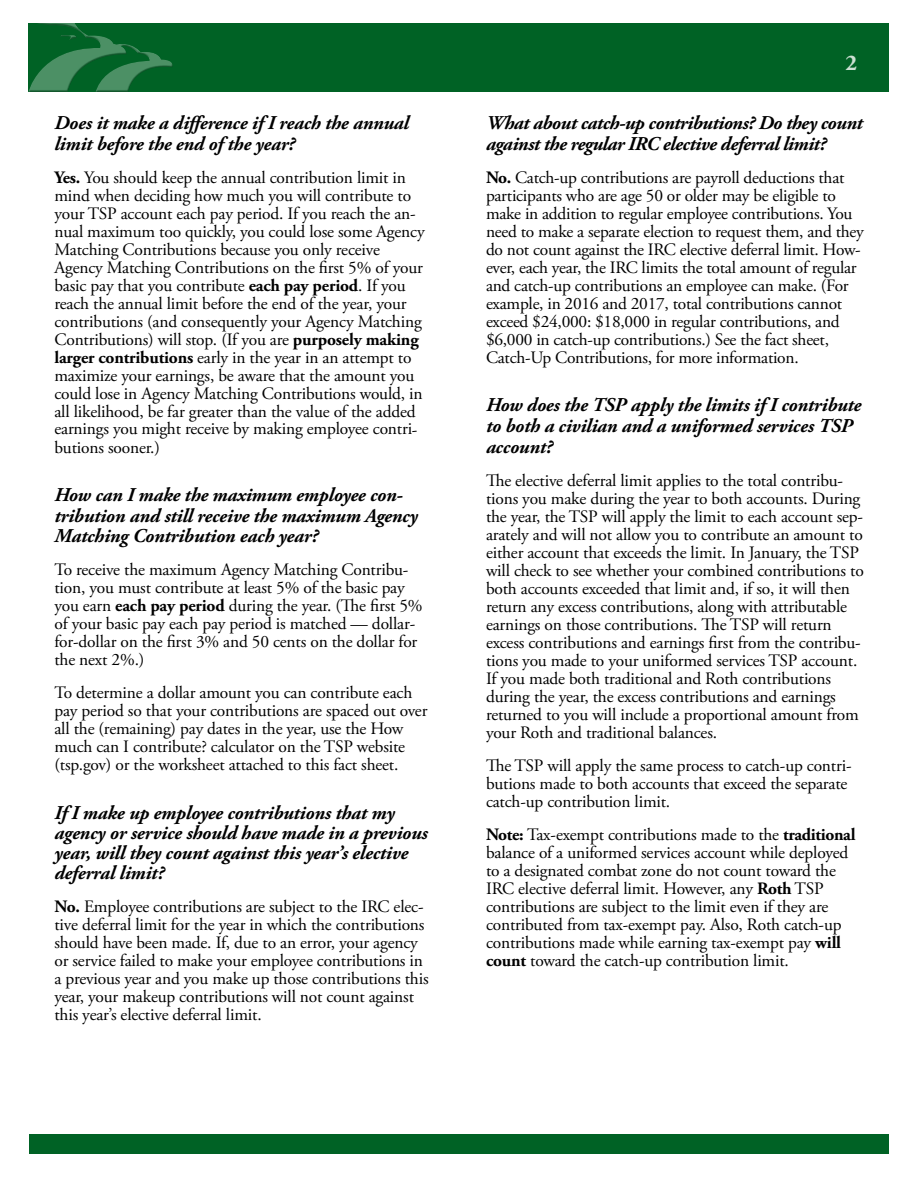
<style>
.page{position:relative;width:918px;height:1188px;background:#fff}
.page>*{position:absolute;margin:0;border:0;box-sizing:border-box;transform-origin:0 0}
.t1{font:700 22.5px "Adobe Garamond Pro";color:#cce0d3}
.t2{font:italic 700 19.5px/20.2px "Adobe Garamond Pro";letter-spacing:-.01em;color:#000}
.t3{font:17.4px/18px "Adobe Garamond Pro";letter-spacing:-.01em;color:#000}
.s1{font-weight:700}
</style>
<div class="page">
<div style="left:29px;top:1134px;width:859px;height:20px;background:#006225"></div>
<div style="left:29px;top:23px;width:860px;height:68px;background:#006225"></div>
<div style="left:27px;top:23px;width:148px;height:69px;background:#000;opacity:.75"></div>
<p class="t2" style="left:54px;top:113px;width:356px">Does it make a difference if I reach the annual limit before the end of the year?</p>
<p class="t3" style="left:54px;top:169px;width:372px"><span class="s1">Yes.</span> You should keep the annual contribution limit in mind when deciding how much you will contribute to your TSP account each pay period. If you reach the an&shy;nual maximum too quickly, you could lose some Agency Matching Contributions because you only receive Agency Matching Contributions on the first 5% of your basic pay that you contribute <span class="s1">each pay period</span>. If you reach the annual limit before the end of the year, your contributions (and consequently your Agency Matching Contributions) will stop. (If you are <span class="s1">purposely making larger contributions</span> early in the year in an attempt to maximize your earnings, be aware that the amount you could lose in Agency Matching Contributions would, in all likelihood, be far greater than the value of the added earnings you might receive by making employee contri&shy;butions sooner.)</p>
<p class="t2" style="left:54px;top:485px;width:365px">How can I make the maximum employee con&shy;tribution and still receive the maximum Agency<br>Matching Contribution each year?</p>
<p class="t3" style="left:54px;top:561px;width:370px">To receive the maximum Agency Matching Contribu&shy;tion, you must contribute at least 5% of the basic pay you earn <span class="s1">each pay period</span> during the year. (The first 5% of your basic pay each pay period is matched — dollar&shy;for-dollar on the first 3% and 50 cents on the dollar for the next 2%.)</p>
<p class="t3" style="left:54px;top:684px;width:375px">To determine a dollar amount you can contribute each pay period so that your contributions are spaced out over all the (remaining) pay dates in the year, use the How much can I contribute? calculator on the TSP website (tsp.gov) or the worksheet attached to this fact sheet.</p>
<p class="t2" style="left:54px;top:803px;width:375px">If I make up employee contributions that my agency or service should have made in a previous year, will they count against this year’s elective deferral limit?</p>
<p class="t3" style="left:54px;top:898px;width:376px"><span class="s1">No.</span> Employee contributions are subject to the IRC elec&shy;tive deferral limit for the year in which the contributions should have been made. If, due to an error, your agency or service failed to make your employee contributions in a previous year and you make up those contributions this year, your makeup contributions will not count against this year’s elective deferral limit.</p>
<p class="t1" style="left:846px;top:50px;width:13px">2</p>
<p class="t2" style="left:486px;top:113px;width:378px">What about catch-up contributions? Do they count against the regular IRC elective deferral limit?</p>
<p class="t3" style="left:486px;top:169px;width:379px"><span class="s1">No.</span> Catch-up contributions are payroll deductions that participants who are age 50 or older may be eligible to make in addition to regular employee contributions. You need to make a separate election to request them, and they do not count against the IRC elective deferral limit. How&shy;ever, each year, the IRC limits the total amount of regular and catch-up contributions an employee can make. (For example, in 2016 and 2017, total contributions cannot exceed $24,000: $18,000 in regular contributions, and $6,000 in catch-up contributions.) See the fact sheet, Catch-Up Contributions, for more information.</p>
<p class="t2" style="left:486px;top:395px;width:377px;line-height:20.9px">How does the TSP apply the limits if I contribute to both a civilian and a uniformed services TSP account?</p>
<p class="t3" style="left:486px;top:472px;width:379px">The elective deferral limit applies to the total contribu&shy;tions you make during the year to both accounts. During the year, the TSP will apply the limit to each account sep&shy;arately and will not allow you to contribute an amount to either account that exceeds the limit. In January, the TSP will check to see whether your combined contributions to both accounts exceeded that limit and, if so, it will then return any excess contributions, along with attributable earnings on those contributions. The TSP will return excess contributions and earnings first from the contribu&shy;tions you made to your uniformed services TSP account.<br>If you made both traditional and Roth contributions during the year, the excess contributions and earnings returned to you will include a proportional amount from your Roth and traditional balances.</p>
<p class="t3" style="left:486px;top:757px;width:367px">The TSP will apply the same process to catch-up contri&shy;butions made to both accounts that exceed the separate catch-up contribution limit.</p>
<p class="t3" style="left:486px;top:826px;width:371px"><span class="s1">Note:</span> Tax-exempt contributions made to the <span class="s1">traditional </span>balance of a uniformed services account while deployed to a designated combat zone do not count toward the IRC elective deferral limit. However, any <span class="s1">Roth</span> TSP contributions are subject to the limit even if they are contributed from tax-exempt pay. Also, Roth catch-up contributions made while earning tax-exempt pay <span class="s1">will count</span> toward the catch-up contribution limit.</p>
</div>
